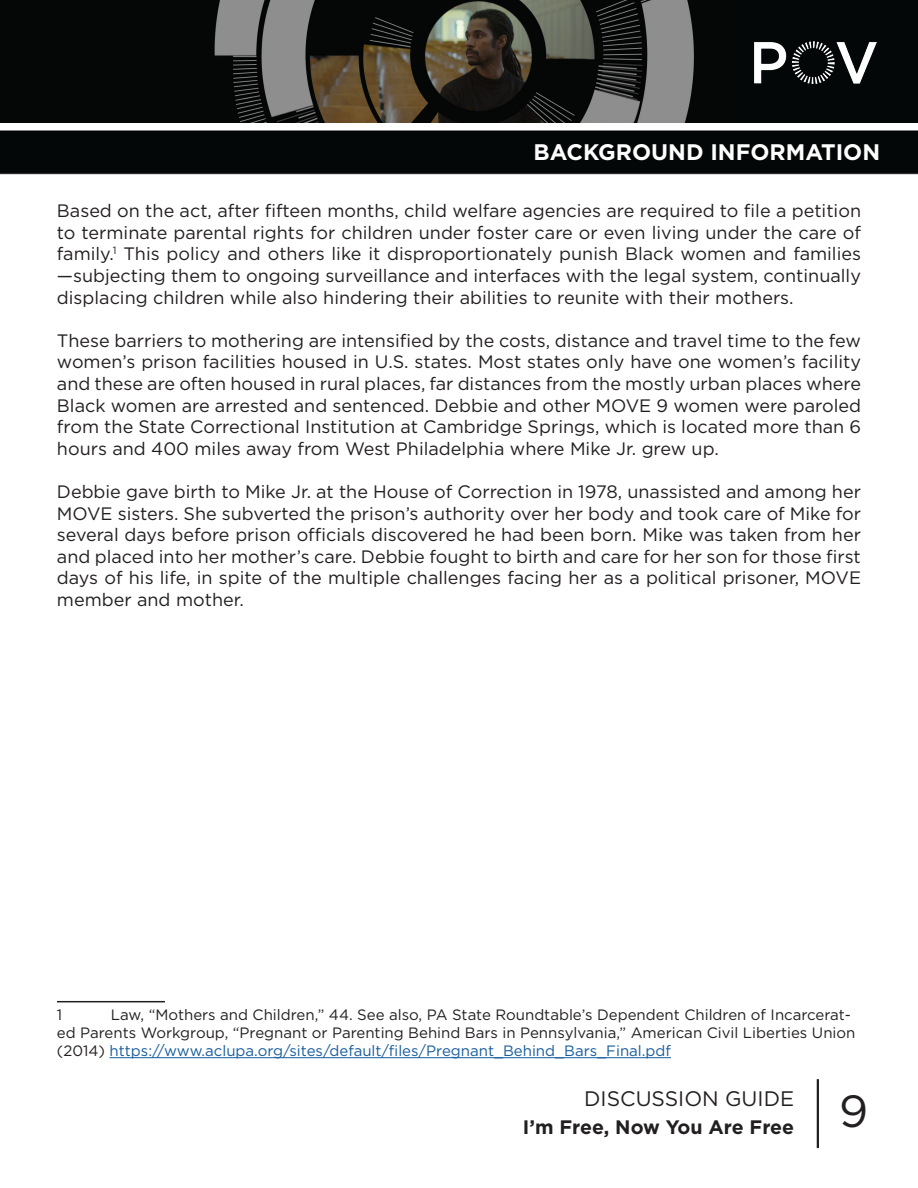
<style>
.page{position:relative;width:918px;height:1188px;background:#fff}
.page>*{position:absolute;margin:0;border:0;box-sizing:border-box;transform-origin:0 0}
.t1{font:45px "Gotham";color:#231f20}
.t2{font:700 22.5px "Gotham";color:#fff}
.t3{font:21px "Gotham";color:#231f20}
.t4{font:700 19.5px "Gotham";color:#231f20}
.t5{font:18px/21.6px "Gotham";color:#231f20;text-align:justify}
.t6{font:15px/18px "Gotham";color:#231f20}
.s1{color:#175d9e}
</style>
<div class="page">
<img style="left:0;top:122px;width:918px;height:53px">
<hr style="left:817px;top:1079px;width:2px;height:69px;background:#231f20">
<div style="left:734px;top:0;width:184px;height:122px;background:#040707"></div>
<img style="left:755px;top:42px;width:121px;height:42px">
<hr style="left:57px;top:1001px;width:108px;height:1px;background:#231f20">
<hr style="left:110px;top:1057px;width:561px;height:1px;background:#175d9e">
<img style="left:0;top:0;width:734px;height:122px">
<p class="t2" style="left:533px;top:137px;width:348px">BACKGROUND INFORMATION</p>
<p class="t5" style="left:57px;top:200px;width:806px">Based on the act, after fifteen months, child welfare agencies are required to file a petition to terminate parental rights for children under foster care or even living under the care of family.<sup>1</sup> This policy and others like it disproportionately punish Black women and families —subjecting them to ongoing surveillance and interfaces with the legal system, continually displacing children while also hindering their abilities to reunite with their mothers.</p>
<p class="t5" style="left:57px;top:329px;width:806px">These barriers to mothering are intensified by the costs, distance and travel time to the few women’s prison facilities housed in U.S. states. Most states only have one women’s facility and these are often housed in rural places, far distances from the mostly urban places where Black women are arrested and sentenced. Debbie and other MOVE 9 women were paroled from the State Correctional Institution at Cambridge Springs, which is located more than 6 hours and 400 miles away from West Philadelphia where Mike Jr. grew up.</p>
<p class="t5" style="left:57px;top:480px;width:806px">Debbie gave birth to Mike Jr. at the House of Correction in 1978, unassisted and among her MOVE sisters. She subverted the prison’s authority over her body and took care of Mike for several days before prison officials discovered he had been born. Mike was taken from her and placed into her mother’s care. Debbie fought to birth and care for her son for those first days of his life, in spite of the multiple challenges facing her as a political prisoner, MOVE member and mother.</p>
<p class="t6" style="left:57px;top:1005px;width:800px;text-indent:54px">Law, “Mothers and Children,” 44. See also, PA State Roundtable’s Dependent Children of Incarcerat&shy;ed Parents Workgroup, “Pregnant or Parenting Behind Bars in Pennsylvania,” American Civil Liberties Union (2014) <span class="s1">https://www.aclupa.org/sites/default/files/Pregnant_Behind_Bars_Final.pdf</span></p>
<p class="t3" style="left:584px;top:1085px;width:211px">DISCUSSION GUIDE</p>
<p class="t4" style="left:523px;top:1114px;width:273px">I’m Free, Now You Are Free</p>
<p class="t6" style="left:57px;top:1005px;width:7px">1</p>
<p class="t1" style="left:839px;top:1082px;width:31px">9</p>
</div>
